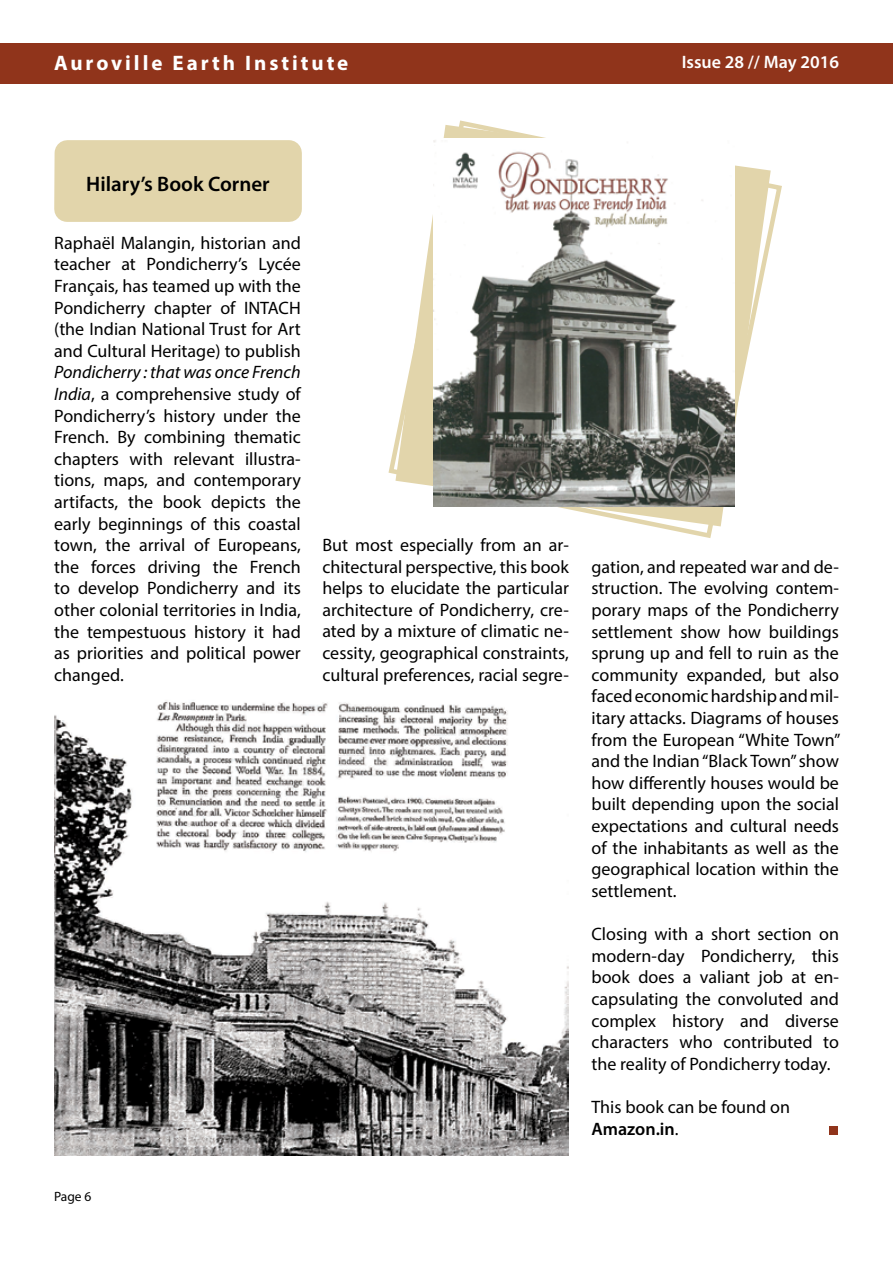
<style>
.page{position:relative;width:893px;height:1263px;background:#fff}
.page>*{position:absolute;margin:0;border:0;box-sizing:border-box;transform-origin:0 0}
.t1{font:700 21px "Myriad Pro";letter-spacing:.14em;color:#fff}
.t2{font:600 21px "Myriad Pro";color:#000}
.t3{font:18px/21.6px "Myriad Pro";color:#000;text-align:justify}
.t4{font:600 18px "Myriad Pro";color:#fff}
.t5{font:13.5px "Myriad Pro";color:#000}
.s1{font-style:italic}
.s2{font-weight:600}
</style>
<div class="page">
<div style="left:0;top:43px;width:893px;height:41px;background:#90341b"></div>
<img style="left:54px;top:701px;width:515px;height:454px">
<svg style="left:393px;top:122px;width:380px;height:407px"></svg>
<div style="left:67px;top:153px;width:222px;height:56px;background:#e2d5ab"></div>
<div style="left:54px;top:140px;width:248px;height:82px;border:26px solid #e2d5ab"></div>
<img style="left:433px;top:139px;width:302px;height:367px">
<div style="left:830px;top:1127px;width:8px;height:8px;background:#90341b"></div>
<p class="t1" style="left:54px;top:49px;width:296px">Auroville Earth Institute</p>
<p class="t4" style="left:682px;top:50px;width:159px">Issue 28 // May 2016</p>
<p class="t2" style="left:86px;top:171px;width:185px">Hilary’s Book Corner</p>
<p class="t3" style="left:54px;top:232px;width:248px">Raphaël Malangin, historian and teacher at Pondicherry’s Lycée Français, has teamed up with the Pondicherry chapter of INTACH (the Indian National Trust for Art and Cultural Heritage) to publish</p>
<p class="t3" style="left:54px;top:361px;width:248px"><span class="s1">Pondicherry : that was once French India</span>, a comprehensive study of Pondicherry’s history under the French. By combining thematic chapters with relevant illustra&shy;tions, maps, and contemporary artifacts, the book depicts the early beginnings of this coastal town, the arrival of Europeans, the forces driving the French to develop Pondicherry and its other colonial territories in India, the tempestuous history it had as priorities and political power changed.</p>
<p class="t3" style="left:322px;top:534px;width:248px">But most especially from an ar&shy;chitectural perspective, this book helps to elucidate the particular architecture of Pondicherry, cre&shy;ated by a mixture of climatic ne&shy;cessity, geographical constraints, cultural preferences, racial segre-</p>
<p class="t3" style="left:591px;top:556px;width:251px">gation, and repeated war and de&shy;struction. The evolving contem&shy;porary maps of the Pondicherry settlement show how buildings sprung up and fell to ruin as the community expanded, but also faced economic hardship and mil&shy;itary attacks. Diagrams of houses from the European “White Town” and the Indian “Black Town” show how differently houses would be built depending upon the social expectations and cultural needs of the inhabitants as well as the geographical location within the settlement.</p>
<p class="t3" style="left:591px;top:923px;width:249px">Closing with a short section on modern-day Pondicherry, this book does a valiant job at en&shy;capsulating the convoluted and complex history and diverse characters who contributed to the reality of Pondicherry today.</p>
<p class="t3" style="left:591px;top:1096px;width:200px">This book can be found on<br><span class="s2">Amazon.in</span>.</p>
<p class="t5" style="left:54px;top:1188px;width:39px">Page 6</p>
</div>
